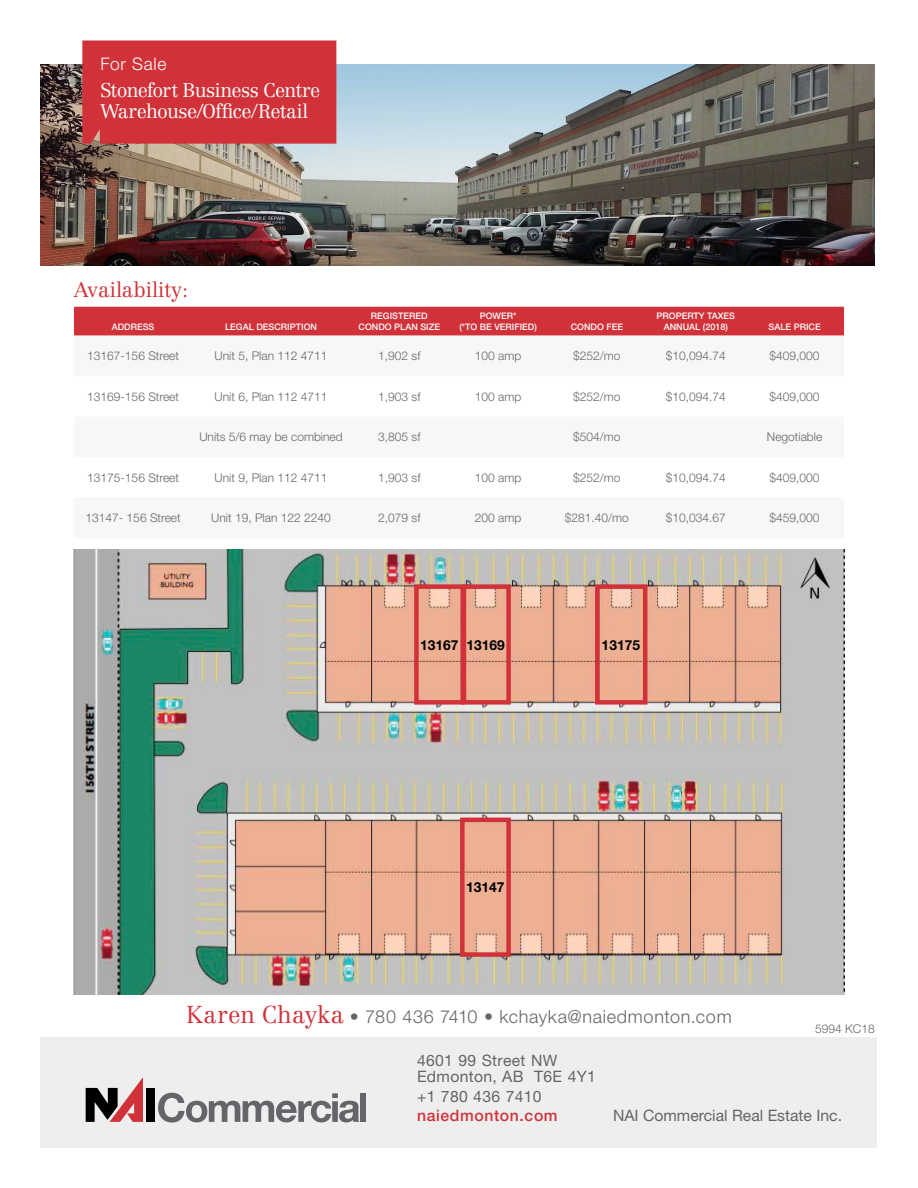
<style>
.page{position:relative;width:918px;height:1188px;background:#fff}
.page>*{position:absolute;margin:0;border:0;box-sizing:border-box;transform-origin:0 0}
.t1{font:300 21px "Centennial LT Std";color:#d13239}
.t2{font:300 19.5px/21.6px "Centennial LT Std";letter-spacing:-.025em;color:#fff}
.t3{font:300 18px "Helvetica Neue LT Std";letter-spacing:.04em;color:#646569}
.t4{font:300 17.4px "Helvetica Neue LT Std";letter-spacing:.04em;color:#fff}
.t5{font:15.75px/16.5px "Helvetica Neue LT Std";letter-spacing:.02em;color:#646569}
.t6{font:15.75px "Helvetica Neue LT Std";color:#646569}
.t7{font:500 15.75px "Helvetica Neue LT Std";letter-spacing:.04em;color:#d13239}
.t8{font:700 13.8px "Helvetica Neue LT Std";color:#000}
.t9{font:300 12px "Helvetica Neue LT Std";color:#646569}
.t10{font:500 9px/10.5px "Helvetica Neue LT Std";color:#fff;text-align:center}
.s1{font-family:"Centennial LT Std";font-size:24px;color:#d13239}
</style>
<div class="page">
<img style="left:40px;top:65px;width:835px;height:201px">
<div style="left:40px;top:1037px;width:838px;height:111px;background:#eee"></div>
<div style="left:146px;top:1088px;width:9px;height:34px;background:#000"></div>
<svg style="left:86px;top:1078px;width:57px;height:44px"></svg>
<svg style="left:158px;top:1093px;width:201px;height:30px"></svg>
<div style="left:361px;top:1093px;width:5px;height:29px;background:#646569"></div>
<div style="left:82px;top:40px;width:254px;height:104px;background:#d13239"></div>
<div style="left:74px;top:307px;width:770px;height:29px;background:#d13239"></div>
<img style="left:74px;top:549px;width:770px;height:446px">
<div style="left:414px;top:584px;width:51px;height:121px;border:4px solid #d13239"></div>
<div style="left:462px;top:584px;width:49px;height:121px;border:4px solid #d13239"></div>
<div style="left:595px;top:584px;width:52px;height:121px;border:4px solid #d13239"></div>
<div style="left:460px;top:818px;width:51px;height:139px;border:4px solid #d13239"></div>
<h3 class="t4" style="left:100px;top:53px;width:68px">For Sale</h3>
<h2 class="t2" style="left:100px;top:79px;width:222px">Stonefort Business Centre<br>Warehouse/Office/Retail</h2>
<h1 class="t1" style="left:74px;top:277px;width:116px">Availability:</h1>
<p class="t10" style="left:112px;top:321px;width:44px">ADDRESS</p>
<p class="t10" style="left:225px;top:321px;width:93px">LEGAL DESCRIPTION</p>
<p class="t10" style="left:359px;top:311px;width:83px">REGISTERED<br>CONDO PLAN SIZE</p>
<p class="t10" style="left:459px;top:311px;width:79px">POWER*<br>(*TO BE VERIFIED)</p>
<p class="t10" style="left:571px;top:321px;width:54px">CONDO FEE</p>
<p class="t10" style="left:657px;top:311px;width:80px">PROPERTY TAXES<br>ANNUAL (2018)</p>
<p class="t10" style="left:769px;top:321px;width:54px">SALE PRICE</p>
<p class="t9" style="left:87px;top:349px;width:93px">13167-156 Street</p>
<p class="t9" style="left:215px;top:349px;width:114px">Unit 5, Plan 112 4711</p>
<p class="t9" style="left:378px;top:349px;width:44px">1,902 sf</p>
<p class="t9" style="left:475px;top:349px;width:48px">100 amp</p>
<p class="t9" style="left:573px;top:349px;width:49px">$252/mo</p>
<p class="t9" style="left:666px;top:349px;width:62px">$10,094.74</p>
<p class="t9" style="left:770px;top:349px;width:52px">$409,000</p>
<p class="t9" style="left:87px;top:389px;width:93px">13169-156 Street</p>
<p class="t9" style="left:215px;top:389px;width:114px">Unit 6, Plan 112 4711</p>
<p class="t9" style="left:378px;top:389px;width:44px">1,903 sf</p>
<p class="t9" style="left:475px;top:389px;width:48px">100 amp</p>
<p class="t9" style="left:573px;top:389px;width:49px">$252/mo</p>
<p class="t9" style="left:666px;top:389px;width:62px">$10,094.74</p>
<p class="t9" style="left:770px;top:389px;width:52px">$409,000</p>
<p class="t9" style="left:199px;top:430px;width:145px">Units 5/6 may be combined</p>
<p class="t9" style="left:378px;top:430px;width:44px">3,805 sf</p>
<p class="t9" style="left:573px;top:430px;width:49px">$504/mo</p>
<p class="t9" style="left:767px;top:430px;width:57px">Negotiable</p>
<p class="t9" style="left:87px;top:470px;width:93px">13175-156 Street</p>
<p class="t9" style="left:215px;top:470px;width:114px">Unit 9, Plan 112 4711</p>
<p class="t9" style="left:378px;top:470px;width:44px">1,903 sf</p>
<p class="t9" style="left:475px;top:470px;width:48px">100 amp</p>
<p class="t9" style="left:573px;top:470px;width:49px">$252/mo</p>
<p class="t9" style="left:666px;top:470px;width:62px">$10,094.74</p>
<p class="t9" style="left:770px;top:470px;width:52px">$409,000</p>
<p class="t9" style="left:86px;top:511px;width:97px">13147- 156 Street</p>
<p class="t9" style="left:211px;top:511px;width:121px">Unit 19, Plan 122 2240</p>
<p class="t9" style="left:378px;top:511px;width:44px">2,079 sf</p>
<p class="t9" style="left:475px;top:511px;width:48px">200 amp</p>
<p class="t9" style="left:565px;top:511px;width:66px">$281.40/mo</p>
<p class="t9" style="left:666px;top:511px;width:62px">$10,034.67</p>
<p class="t9" style="left:770px;top:511px;width:52px">$459,000</p>
<p class="t8" style="left:420px;top:636px;width:86px">13167 13169</p>
<p class="t8" style="left:602px;top:636px;width:40px">13175</p>
<p class="t8" style="left:466px;top:879px;width:40px">13147</p>
<h3 class="t3" style="left:186px;top:1006px;width:547px"><span class="s1">Karen Chayka</span> • 780 436 7410 • kchayka@naiedmonton.com</h3>
<p class="t9" style="left:815px;top:1022px;width:61px">5994 KC18</p>
<h3 class="t5" style="left:417px;top:1052px;width:181px">4601 99 Street NW<br>Edmonton, AB T6E 4Y1</h3>
<h3 class="t5" style="left:417px;top:1088px;width:126px">+1 780 436 7410</h3>
<h3 class="t7" style="left:417px;top:1107px;width:142px">naiedmonton.com</h3>
<h3 class="t6" style="left:613px;top:1106px;width:230px">NAI Commercial Real Estate Inc.</h3>
</div>
